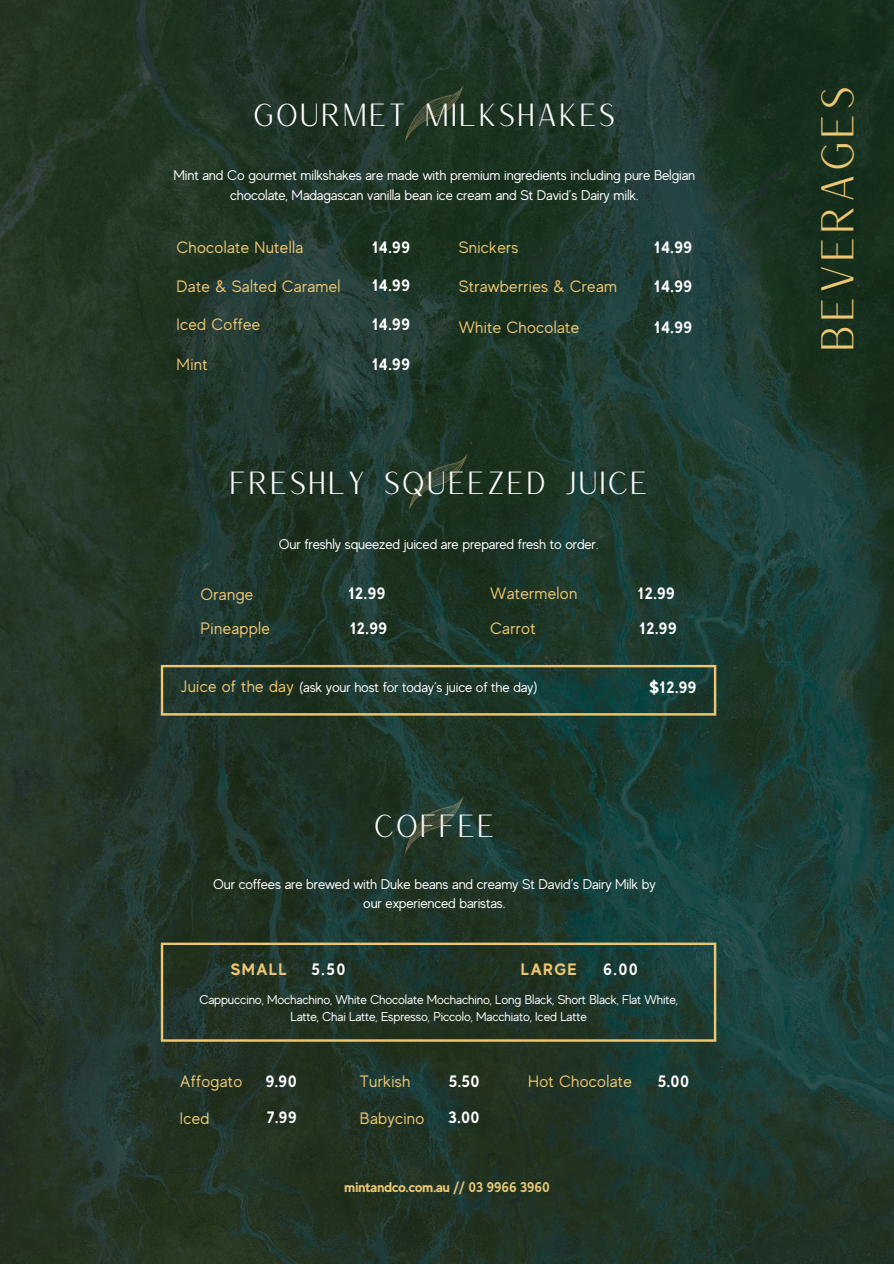
<style>
.page{position:relative;width:894px;height:1264px;background:#fff}
.page>*{position:absolute;margin:0;border:0;box-sizing:border-box;transform-origin:0 0}
.t1{font:44.7px "Versailles";color:#ecc672}
.t2{font:31.2px "Versailles";color:#fff}
.t3{font:16.5px "MADE Evolve Sans";letter-spacing:.02em;color:#ecc672}
.t4{font:700 16.5px "MADE Evolve Sans";letter-spacing:.02em;color:#fff}
.t5{font:700 16.5px "MADE Evolve Sans";letter-spacing:.085em;color:#ecc672}
.t6{font:700 16.5px "MADE Evolve Sans";color:#fffefc}
.t7{font:14.1px/19.2px "MADE Evolve Sans";letter-spacing:-.01em;color:#fff;text-align:center}
.t8{font:700 14.1px "MADE Evolve Sans";letter-spacing:-.01em;color:#ecc672}
.t9{font:12.75px "MADE Evolve Sans";letter-spacing:-.01em;color:#fff}
</style>
<div class="page">
<img style="left:0;top:0;width:893px;height:1263px">
<img style="left:405px;top:85px;width:58px;height:56px">
<img style="left:410px;top:453px;width:57px;height:57px">
<svg style="left:161px;top:665px;width:555px;height:50px;background:#2d4535"></svg>
<img style="left:405px;top:796px;width:58px;height:57px">
<svg style="left:161px;top:942px;width:555px;height:99px;background:#283c2d"></svg>
<p class="t2" style="left:252px;top:95px;width:365px">GOURMET MILKSHAKES</p>
<p class="t7" style="left:173px;top:166px;width:523px">Mint and Co gourmet milkshakes are made with premium ingredients including pure Belgian chocolate, Madagascan vanilla bean ice cream and St David’s Dairy milk.</p>
<p class="t3" style="left:176px;top:238px;width:128px">Chocolate Nutella</p>
<p class="t3" style="left:176px;top:277px;width:165px">Date &amp; Salted Caramel</p>
<p class="t3" style="left:176px;top:315px;width:85px">Iced Coffee</p>
<p class="t3" style="left:176px;top:355px;width:33px">Mint</p>
<p class="t4" style="left:372px;top:237px;width:40px">14.99</p>
<p class="t4" style="left:372px;top:276px;width:40px">14.99</p>
<p class="t4" style="left:372px;top:315px;width:40px">14.99</p>
<p class="t4" style="left:372px;top:354px;width:40px">14.99</p>
<p class="t3" style="left:458px;top:238px;width:61px">Snickers</p>
<p class="t3" style="left:458px;top:277px;width:160px">Strawberries &amp; Cream</p>
<p class="t3" style="left:458px;top:318px;width:122px">White Chocolate</p>
<p class="t4" style="left:654px;top:237px;width:40px">14.99</p>
<p class="t4" style="left:654px;top:276px;width:40px">14.99</p>
<p class="t4" style="left:654px;top:317px;width:40px">14.99</p>
<p class="t2" style="left:228px;top:463px;width:421px">FRESHLY SQUEEZED JUICE</p>
<p class="t7" style="left:279px;top:534px;width:321px">Our freshly squeezed juiced are prepared fresh to order.</p>
<p class="t3" style="left:200px;top:584px;width:54px">Orange</p>
<p class="t3" style="left:200px;top:619px;width:71px">Pineapple</p>
<p class="t4" style="left:348px;top:584px;width:39px">12.99</p>
<p class="t4" style="left:350px;top:618px;width:39px">12.99</p>
<p class="t3" style="left:490px;top:584px;width:89px">Watermelon</p>
<p class="t3" style="left:490px;top:619px;width:47px">Carrot</p>
<p class="t4" style="left:637px;top:583px;width:39px">12.99</p>
<p class="t4" style="left:639px;top:618px;width:39px">12.99</p>
<p class="t3" style="left:180px;top:677px;width:114px">Juice of the day</p>
<p class="t7" style="left:299px;top:677px;width:240px">(ask your host for today’s juice of the day)</p>
<p class="t4" style="left:649px;top:677px;width:49px">$12.99</p>
<p class="t2" style="left:373px;top:806px;width:124px">COFFEE</p>
<p class="t7" style="left:213px;top:875px;width:444px">Our coffees are brewed with Duke beans and creamy St David’s Dairy Milk by our experienced baristas.</p>
<p class="t5" style="left:231px;top:959px;width:58px">SMALL</p>
<p class="t6" style="left:311px;top:959px;width:36px">5.50</p>
<p class="t5" style="left:521px;top:959px;width:57px">LARGE</p>
<p class="t9" style="left:199px;top:992px;width:480px">Cappuccino, Mochachino, White Chocolate Mochachino, Long Black, Short Black, Flat White,</p>
<p class="t9" style="left:290px;top:1009px;width:298px">Latte, Chai Latte, Espresso, Piccolo, Macchiato, Iced Latte</p>
<p class="t6" style="left:603px;top:959px;width:36px">6.00</p>
<p class="t3" style="left:180px;top:1071px;width:64px">Affogato</p>
<p class="t3" style="left:360px;top:1072px;width:52px">Turkish</p>
<p class="t3" style="left:528px;top:1071px;width:105px">Hot Chocolate</p>
<p class="t3" style="left:180px;top:1108px;width:31px">Iced</p>
<p class="t3" style="left:360px;top:1108px;width:66px">Babycino</p>
<p class="t4" style="left:266px;top:1071px;width:33px">9.90</p>
<p class="t4" style="left:448px;top:1071px;width:32px">5.50</p>
<p class="t4" style="left:657px;top:1071px;width:33px">5.00</p>
<p class="t4" style="left:266px;top:1107px;width:32px">7.99</p>
<p class="t4" style="left:448px;top:1107px;width:33px">3.00</p>
<p class="t8" style="left:344px;top:1178px;width:206px">mintandco.com.au // 03 9966 3960</p>
<p class="t1" style="left:808px;top:353px;width:269px;rotate:-90deg">BEVERAGES</p>
</div>
